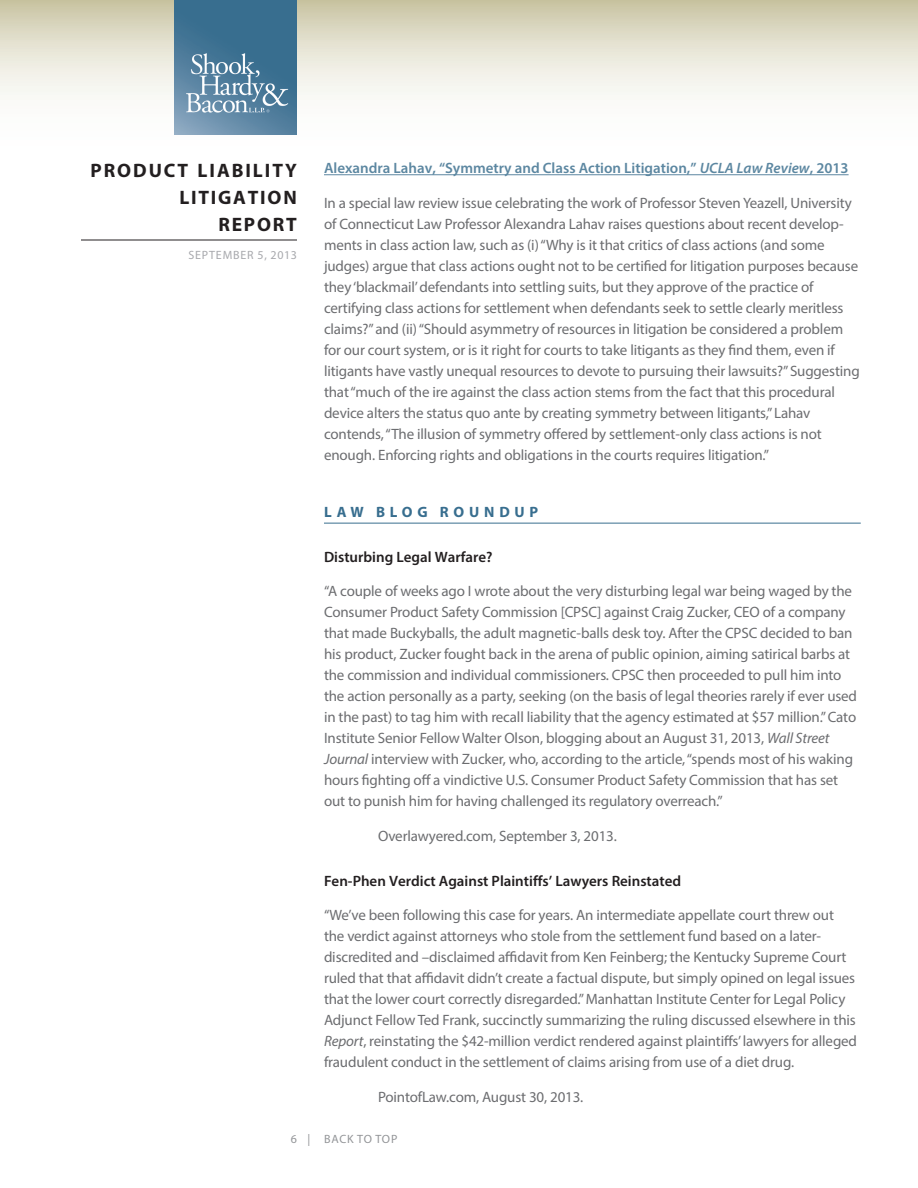
<style>
.page{position:relative;width:918px;height:1188px;background:#fff}
.page>*{position:absolute;margin:0;border:0;box-sizing:border-box;transform-origin:0 0}
.t1{font:700 19.5px/27px "Myriad Pro";letter-spacing:.095em;color:#231f20;text-align:right}
.Body{font:15px/21px "Myriad Pro";letter-spacing:-.01em;color:#6c6d70}
.TOCsubhead{font:600 15px "Myriad Pro";color:#231f20}
.TOCsubhead-2{font:600 15px "Myriad Pro";color:#5c87a1}
.Head{font:700 15px "Myriad Pro";letter-spacing:.32em;color:#386e8f}
.t2{font:12px "Myriad Pro";letter-spacing:.07em;color:#a8a9ad}
.t3{font:12px "Myriad Pro";letter-spacing:.06em;color:#939598}
.s1{font-style:italic}
</style>
<div class="page">
<svg style="left:0;top:0;width:918px;height:176px"></svg>
<hr style="left:81px;top:240px;width:216px;height:1px;background:#231f20">
<img style="left:175px;top:0;width:122px;height:135px">
<hr style="left:324px;top:174px;width:525px;height:1px;background:#5c87a1">
<hr style="left:324px;top:523px;width:537px;height:1px;background:#386e8f">
<h1 class="t1" style="left:90px;top:156px;width:208px">PRODUCT LIABILITY<br>LITIGATION<br>REPORT</h1>
<p class="t2" style="left:188px;top:248px;width:110px">SEPTEMBER 5, 2013</p>
<p class="TOCsubhead-2" style="left:324px;top:159px;width:526px">Alexandra Lahav, “Symmetry and Class Action Litigation,” <span class="s1">UCLA Law Review</span>, 2013</p>
<p class="Body" style="left:324px;top:192px;width:537px">In a special law review issue celebrating the work of Professor Steven Yeazell, University of Connecticut Law Professor Alexandra Lahav raises questions about recent develop&shy;ments in class action law, such as (i) “Why is it that critics of class actions (and some judges) argue that class actions ought not to be certified for litigation purposes because they ‘blackmail’ defendants into settling suits, but they approve of the practice of certifying class actions for settlement when defendants seek to settle clearly meritless claims?” and (ii) “Should asymmetry of resources in litigation be considered a problem for our court system, or is it right for courts to take litigants as they find them, even if litigants have vastly unequal resources to devote to pursuing their lawsuits?” Suggesting that “much of the ire against the class action stems from the fact that this procedural device alters the status quo ante by creating symmetry between litigants,” Lahav contends, “The illusion of symmetry offered by settlement-only class actions is not enough. Enforcing rights and obligations in the courts requires litigation.”</p>
<p class="Head" style="left:324px;top:502px;width:216px">LAW BLOG ROUNDUP</p>
<p class="TOCsubhead" style="left:324px;top:547px;width:170px">Disturbing Legal Warfare?</p>
<p class="Body" style="left:324px;top:580px;width:535px">“A couple of weeks ago I wrote about the very disturbing legal war being waged by the Consumer Product Safety Commission [CPSC] against Craig Zucker, CEO of a company that made Buckyballs, the adult magnetic-balls desk toy. After the CPSC decided to ban his product, Zucker fought back in the arena of public opinion, aiming satirical barbs at the commission and individual commissioners. CPSC then proceeded to pull him into the action personally as a party, seeking (on the basis of legal theories rarely if ever used in the past) to tag him with recall liability that the agency estimated at $57 million.” Cato Institute Senior Fellow Walter Olson, blogging about an August 31, 2013, <span class="s1">Wall Street Journal</span> interview with Zucker, who, according to the article, “spends most of his waking hours fighting off a vindictive U.S. Consumer Product Safety Commission that has set out to punish him for having challenged its regulatory overreach.”</p>
<p class="Body" style="left:378px;top:825px;width:240px">Overlawyered.com, September 3, 2013.</p>
<p class="TOCsubhead" style="left:324px;top:871px;width:359px">Fen-Phen Verdict Against Plaintiffs’ Lawyers Reinstated</p>
<p class="Body" style="left:324px;top:904px;width:535px">“We’ve been following this case for years. An intermediate appellate court threw out the verdict against attorneys who stole from the settlement fund based on a later&shy;discredited and –disclaimed affidavit from Ken Feinberg; the Kentucky Supreme Court ruled that that affidavit didn’t create a factual dispute, but simply opined on legal issues that the lower court correctly disregarded.” Manhattan Institute Center for Legal Policy Adjunct Fellow Ted Frank, succinctly summarizing the ruling discussed elsewhere in this <span class="s1">Report</span>, reinstating the $42-million verdict rendered against plaintiffs’ lawyers for alleged fraudulent conduct in the settlement of claims arising from use of a diet drug.</p>
<p class="Body" style="left:378px;top:1086px;width:207px">PointofLaw.com, August 30, 2013.</p>
<p class="t3" style="left:291px;top:1132px;width:108px">6 | BACK TO TOP</p>
</div>
